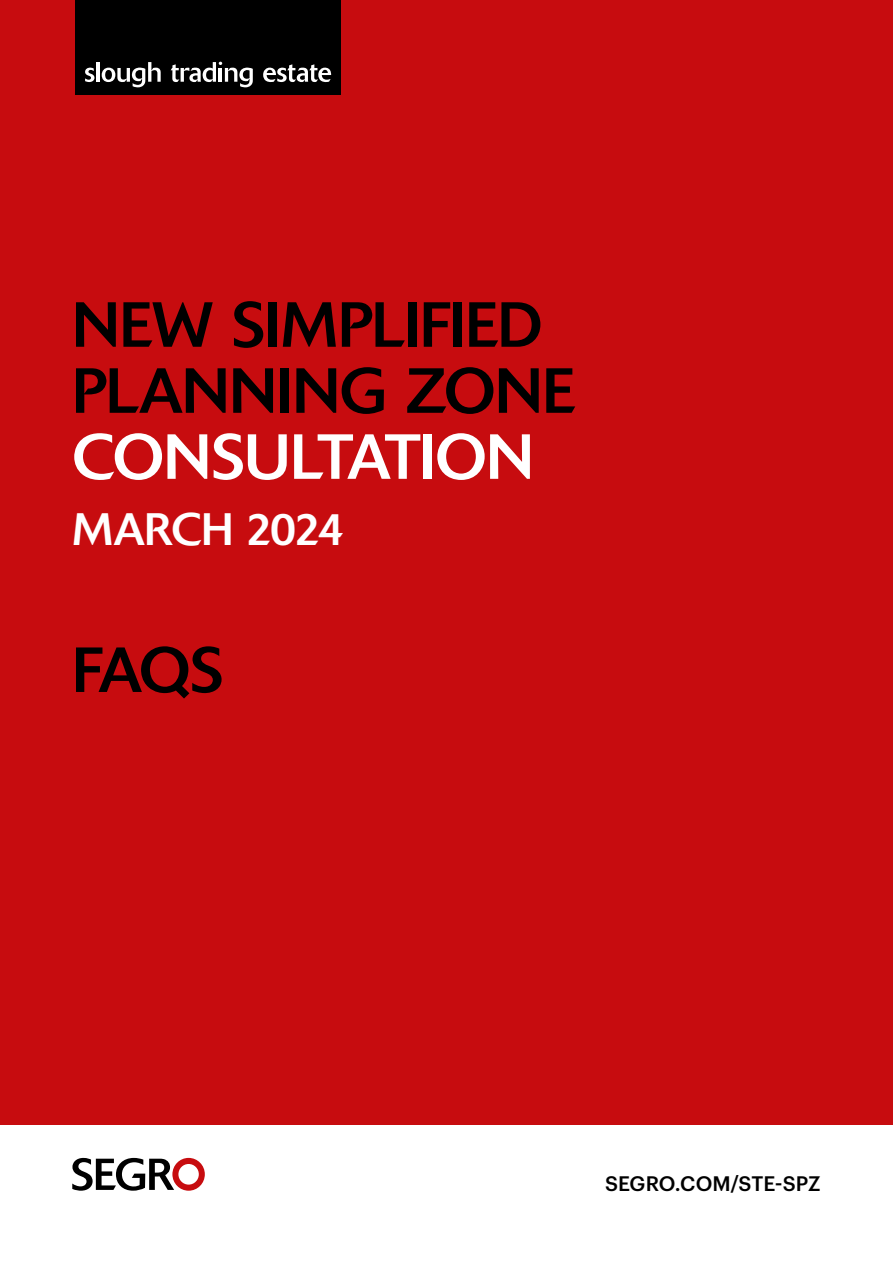
<style>
.page{position:relative;width:893px;height:1263px;background:#fff}
.page>*{position:absolute;margin:0;border:0;box-sizing:border-box;transform-origin:0 0}
.t1{font:63px/66px "Delta BQ";letter-spacing:-.005em;color:#000}
.t2{font:63px "Delta BQ";letter-spacing:-.01em;color:#fff}
.t3{font:45px "Delta BQ";letter-spacing:-.02em;color:#fff}
.t4{font:500 20.55px "Graphik";color:#000}
</style>
<div class="page">
<div style="left:0;top:0;width:893px;height:1124px;background:#c70c0f"></div>
<div style="left:76px;top:0;width:265px;height:94px;background:#000"></div>
<svg style="left:85px;top:68px;width:9px;height:14px"></svg>
<hr style="left:96px;top:62px;width:4px;height:20px;background:#fff">
<svg style="left:102px;top:62px;width:59px;height:25px"></svg>
<svg style="left:263px;top:64px;width:68px;height:18px"></svg>
<svg style="left:171px;top:62px;width:82px;height:25px"></svg>
<svg style="left:72px;top:1158px;width:133px;height:33px"></svg>
<p class="t1" style="left:72px;top:292px;width:505px">NEW SIMPLIFIED<br>PLANNING ZONE</p>
<p class="t2" style="left:72px;top:418px;width:463px">CONSULTATION</p>
<p class="t3" style="left:72px;top:502px;width:273px">MARCH 2024</p>
<p class="t1" style="left:72px;top:637px;width:153px">FAQS</p>
<p class="t4" style="left:605px;top:1167px;width:217px">SEGRO.COM/STE-SPZ</p>
</div>
